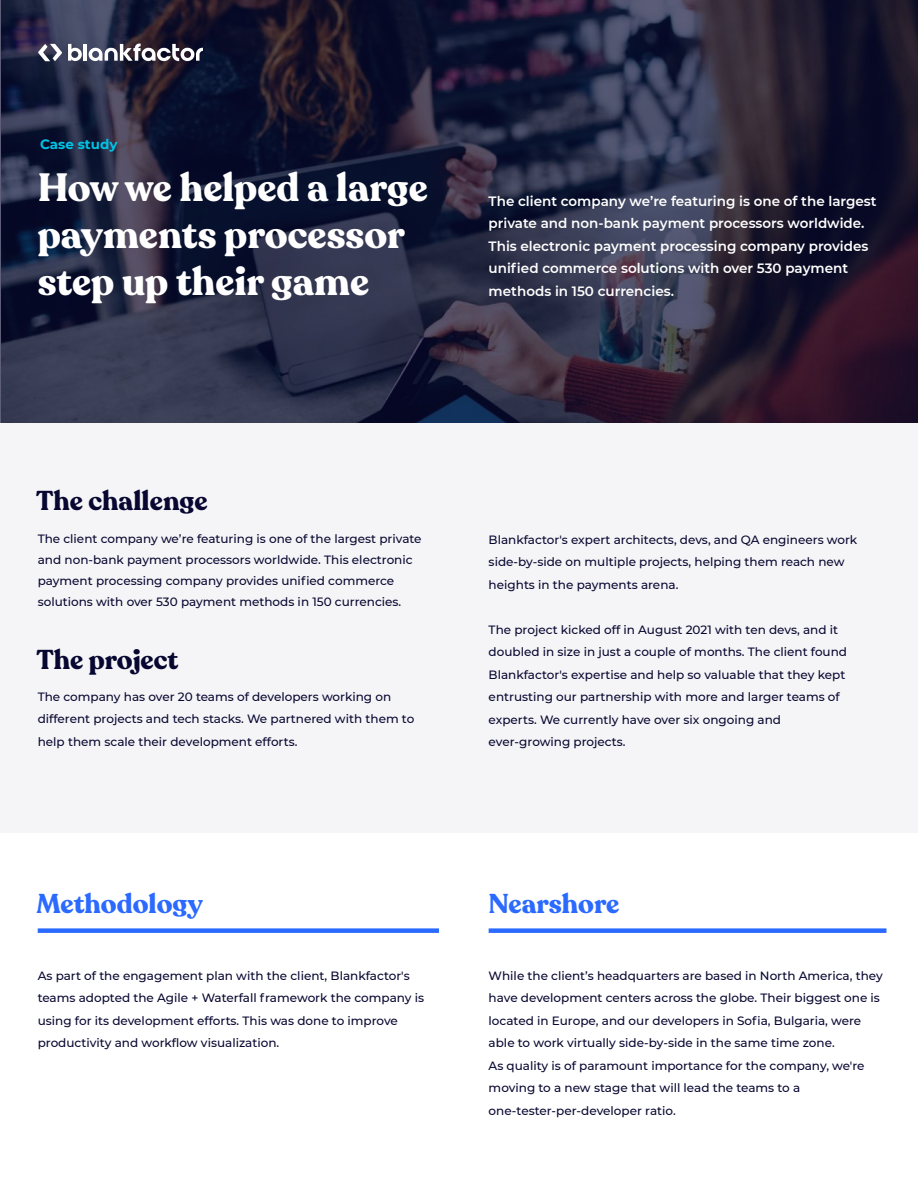
<style>
.page{position:relative;width:918px;height:1188px;background:#fff}
.page>*{position:absolute;margin:0;border:0;box-sizing:border-box;transform-origin:0 0}
.t1{font:700 39px/46.8px "Recoleta";color:#fff}
.t2{font:700 27px "Recoleta";color:#080731}
.t3{font:700 27px "Recoleta";color:#2b6aff}
.t4{font:600 13.5px/22.5px "Montserrat";color:#fff}
.t5{font:700 13.5px "Montserrat";color:#00c3e5}
.t6{font:500 12px/22.5px "Montserrat";color:#080731}
</style>
<div class="page">
<svg style="left:0;top:0;width:918px;height:423px;background:#25243c"></svg>
<div style="left:0;top:424px;width:918px;height:409px;background:#f5f5f7"></div>
<div style="left:38px;top:928px;width:401px;height:5px;background:#2b6aff"></div>
<div style="left:489px;top:928px;width:398px;height:5px;background:#2b6aff"></div>
<svg style="left:68px;top:44px;width:14px;height:17px"></svg>
<hr style="left:84px;top:44px;width:3px;height:17px;background:#fff">
<svg style="left:88px;top:43px;width:115px;height:19px"></svg>
<svg style="left:38px;top:44px;width:24px;height:17px"></svg>
<p class="t5" style="left:40px;top:134px;width:79px">Case study</p>
<h1 class="t1" style="left:38px;top:165px;width:392px">How we helped a large payments processor step up their game</h1>
<p class="t4" style="left:489px;top:189px;width:389px">The client company we’re featuring is one of the largest private and non-bank payment processors worldwide.<br>This electronic payment processing company provides unified commerce solutions with over 530 payment methods in 150 currencies.</p>
<h2 class="t2" style="left:36px;top:483px;width:173px">The challenge</h2>
<p class="t6" style="left:38px;top:527px;width:385px;line-height:21px">The client company we’re featuring is one of the largest private and non-bank payment processors worldwide. This electronic payment processing company provides unified commerce solutions with over 530 payment methods in 150 currencies.</p>
<h2 class="t2" style="left:37px;top:642px;width:143px">The project</h2>
<p class="t6" style="left:38px;top:685px;width:378px">The company has over 20 teams of developers working on different projects and tech stacks. We partnered with them to help them scale their development efforts.</p>
<h2 class="t3" style="left:37px;top:887px;width:168px">Methodology</h2>
<p class="t6" style="left:38px;top:964px;width:388px">As part of the engagement plan with the client, Blankfactor's teams adopted the Agile + Waterfall framework the company is using for its development efforts. This was done to improve productivity and workflow visualization.</p>
<p class="t6" style="left:489px;top:528px;width:370px">Blankfactor's expert architects, devs, and QA engineers work side-by-side on multiple projects, helping them reach new heights in the payments arena.</p>
<p class="t6" style="left:489px;top:618px;width:360px">The project kicked off in August 2021 with ten devs, and it doubled in size in just a couple of months. The client found Blankfactor's expertise and help so valuable that they kept entrusting our partnership with more and larger teams of experts. We currently have over six ongoing and ever-growing projects.</p>
<h2 class="t3" style="left:489px;top:887px;width:132px">Nearshore</h2>
<p class="t6" style="left:489px;top:964px;width:396px">While the client’s headquarters are based in North America, they have development centers across the globe. Their biggest one is located in Europe, and our developers in Sofia, Bulgaria, were able to work virtually side-by-side in the same time zone.<br>As quality is of paramount importance for the company, we're moving to a new stage that will lead the teams to a one-tester-per-developer ratio.</p>
</div>
